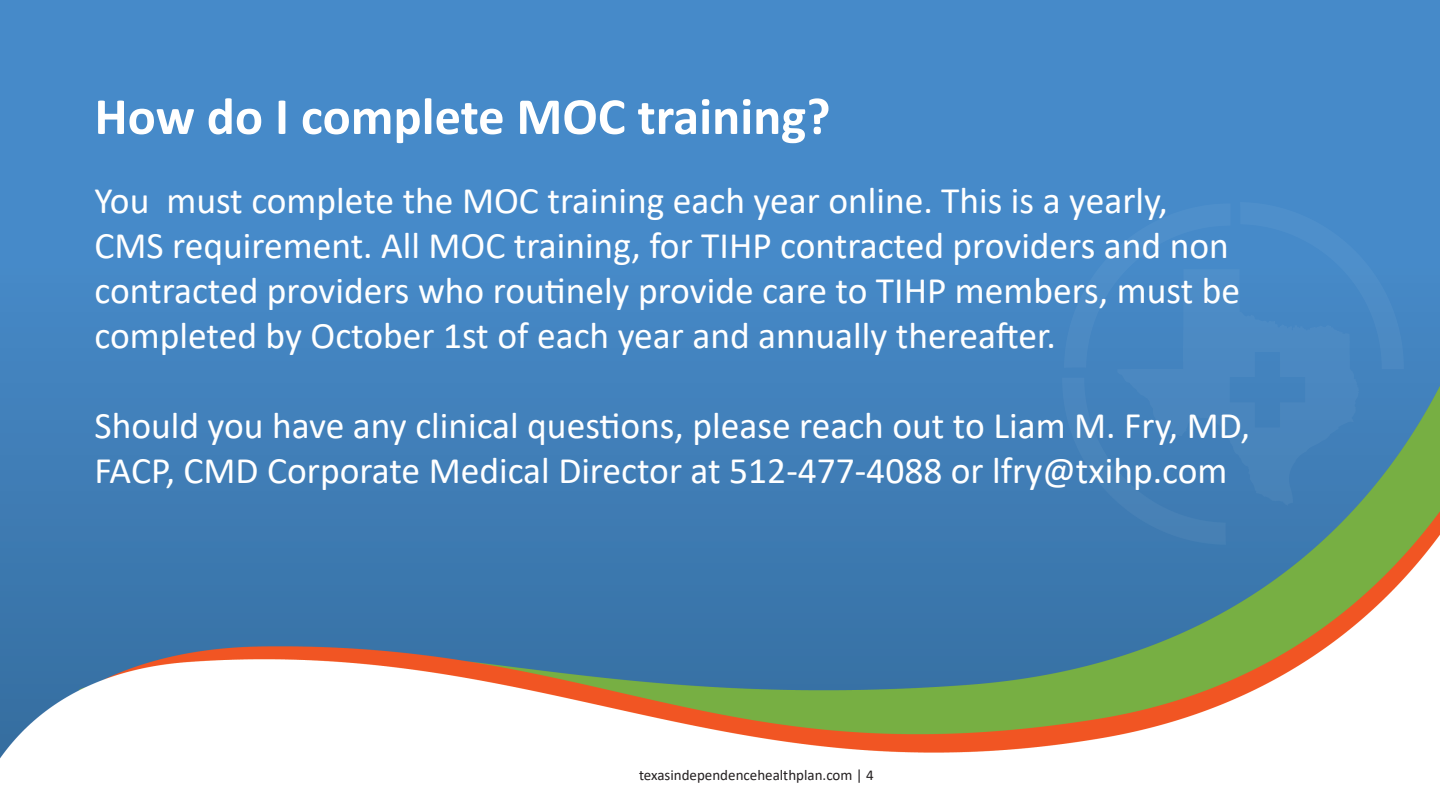
<style>
.page{position:relative;width:1440px;height:810px;background:#fff}
.page>*{position:absolute;margin:0;border:0;box-sizing:border-box;transform-origin:0 0}
.t1{font:700 52.5px "Calibri";color:#fff}
.Subheader{font:37.5px/45px "Calibri";color:#fff}
.t2{font:15px "Calibri";color:#231f20}
</style>
<div class="page">
<img style="left:0;top:0;width:1440px;height:759px">
<img style="left:1062px;top:202px;width:342px;height:342px">
<p class="t1" style="left:94px;top:79px;width:738px">How do I complete MOC training?</p>
<p class="Subheader" style="left:94px;top:177px;width:1147px">You must complete the MOC training each year online. This is a yearly, CMS requirement. All MOC training, for TIHP contracted providers and non contracted providers who routinely provide care to TIHP members, must be completed by October 1st of each year and annually thereafter.</p>
<p class="Subheader" style="left:94px;top:402px;width:1157px">Should you have any clinical questions, please reach out to Liam M. Fry, MD,<br>FACP, CMD Corporate Medical Director at 512-477-4088 or lfry@txihp.com</p>
<p class="t2" style="left:639px;top:764px;width:236px">texasindependencehealthplan.com | 4</p>
</div>
